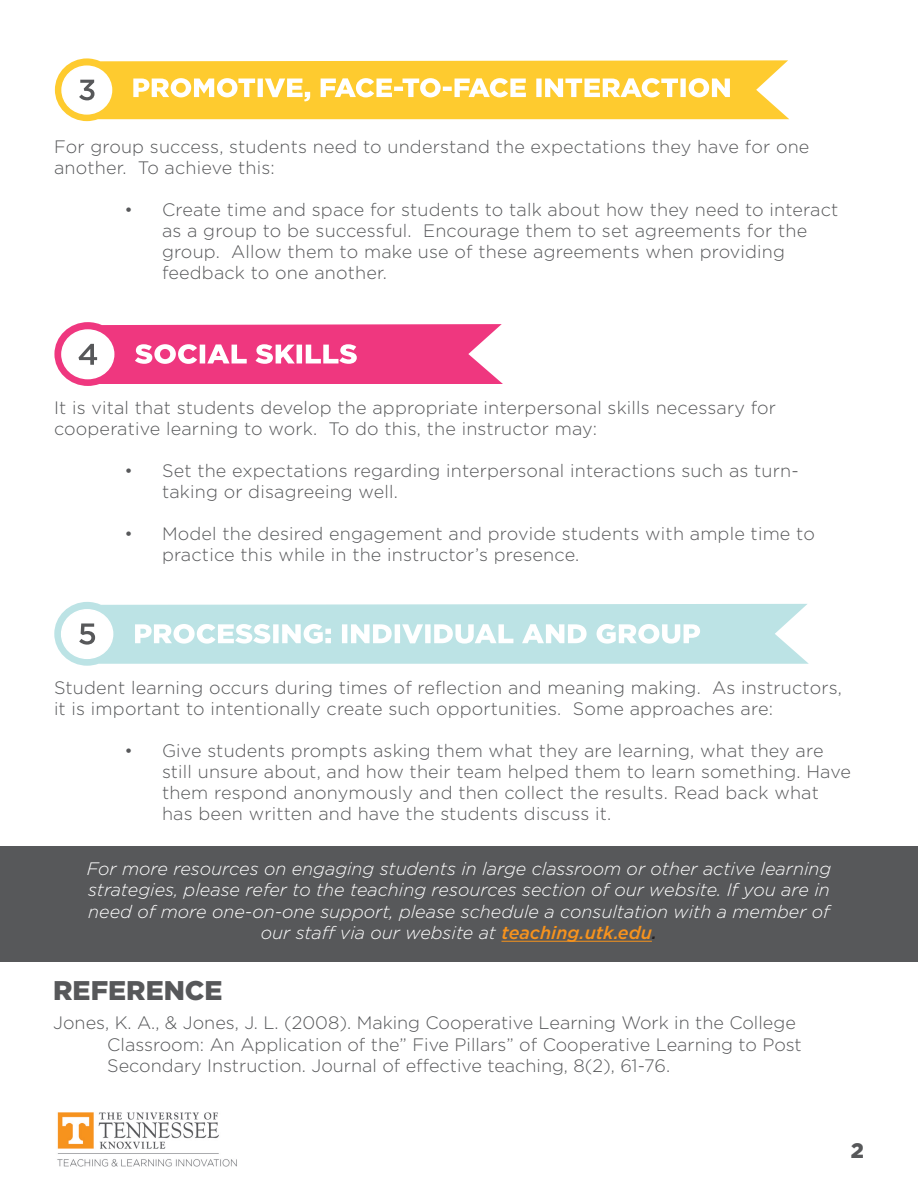
<style>
.page{position:relative;width:918px;height:1188px;background:#fff}
.page>*{position:absolute;margin:0;border:0;box-sizing:border-box;transform-origin:0 0}
.t1{font:900 27px "Gotham";color:#57585a}
.t2{font:900 21px "Gotham";color:#57585a}
.t3{font:300 18px/21px "Gotham";letter-spacing:.01em;color:#57585a}
.t4{font:italic 300 18px/21.6px "Gotham";color:#fff;text-align:center}
.s1{font-weight:500;color:#f7931d}
.s2{font-weight:500;color:#231f20}
</style>
<div class="page">
<div style="left:0;top:846px;width:918px;height:116px;background:#57585a"></div>
<hr style="left:501px;top:941px;width:151px;height:1px;background:#f7931d">
<svg style="left:55px;top:58px;width:734px;height:63px;background:#fed24e"></svg>
<div style="left:62px;top:66px;width:50px;height:48px;background:#fff;border-radius:50%"></div>
<div style="left:61px;top:65px;width:51px;height:50px;border:2px solid #fff;border-radius:50%"></div>
<svg style="left:79px;top:80px;width:16px;height:20px"></svg>
<svg style="left:133px;top:78px;width:597px;height:23px"></svg>
<svg style="left:54px;top:322px;width:449px;height:64px"></svg>
<svg style="left:54px;top:602px;width:755px;height:64px;background:#c5e6e8"></svg>
<div style="left:62px;top:610px;width:51px;height:48px;background:#fff;border-radius:50%"></div>
<div style="left:61px;top:609px;width:52px;height:50px;border:2px solid #fff;border-radius:50%"></div>
<svg style="left:135px;top:624px;width:196px;height:20px"></svg>
<svg style="left:342px;top:624px;width:358px;height:20px"></svg>
<svg style="left:79px;top:623px;width:16px;height:22px"></svg>
<img style="left:57px;top:1112px;width:180px;height:55px">
<p class="t3" style="left:54px;top:136px;width:757px">For group success, students need to understand the expectations they have for one another. To achieve this:</p>
<p class="t3" style="left:162px;top:199px;width:678px;text-indent:-37px">• Create time and space for students to talk about how they need to interact as a group to be successful. Encourage them to set agreements for the group. Allow them to make use of these agreements when providing feedback to one another.</p>
<p class="t3" style="left:54px;top:397px;width:724px">It is vital that students develop the appropriate interpersonal skills necessary for cooperative learning to work. To do this, the instructor may:</p>
<p class="t3" style="left:162px;top:460px;width:638px;text-indent:-37px">• Set the expectations regarding interpersonal interactions such as turn&shy;taking or disagreeing well.</p>
<p class="t3" style="left:162px;top:523px;width:654px;text-indent:-37px">• Model the desired engagement and provide students with ample time to practice this while in the instructor’s presence.</p>
<p class="t3" style="left:54px;top:676px;width:790px">Student learning occurs during times of refection and meaning making. As instructors, it is important to intentionally create such opportunities. Some approaches are:</p>
<p class="t3" style="left:162px;top:739px;width:691px;text-indent:-37px">• Give students prompts asking them what they are learning, what they are still unsure about, and how their team helped them to learn something. Have them respond anonymously and then collect the results. Read back what has been written and have the students discuss it.</p>
<p class="t4" style="left:87px;top:857px;width:747px">For more resources on engaging students in large classroom or other active learning strategies, please refer to the teaching resources section of our website. If you are in need of more one-on-one support, please schedule a consultation with a member of our staf via our website at <span class="s1">teaching.utk.edu</span><span class="s2">.</span></p>
<h2 class="t1" style="left:53px;top:972px;width:171px">REFERENCE</h2>
<p class="t3" style="left:107px;top:1012px;width:696px;line-height:21.6px;text-indent:-54px">Jones, K. A., &amp; Jones, J. L. (2008). Making Cooperative Learning Work in the College<br>Classroom: An Application of the” Five Pillars” of Cooperative Learning to Post<br>Secondary Instruction. Journal of efective teaching, 8(2), 61-76.</p>
<p class="t2" style="left:851px;top:1136px;width:15px">2</p>
</div>
